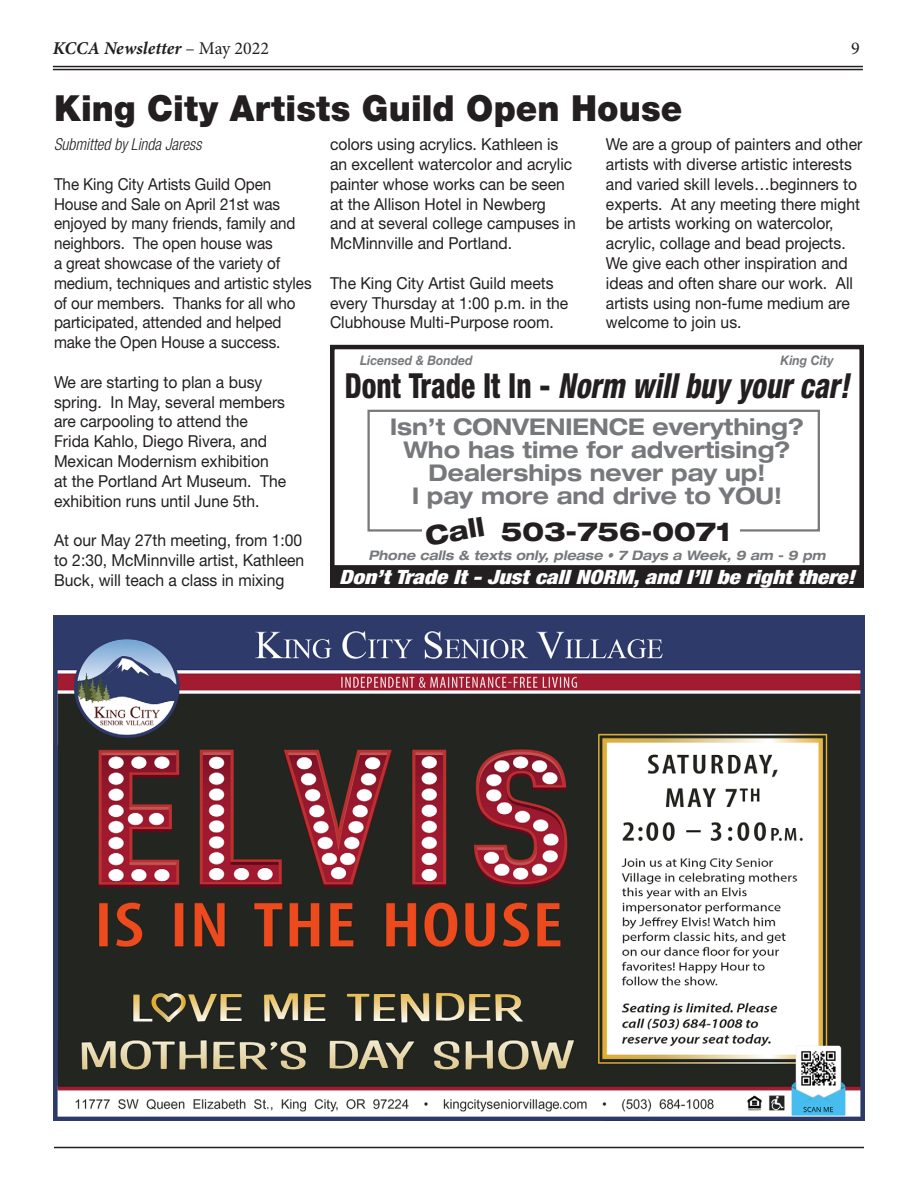
<style>
.page{position:relative;width:918px;height:1188px;background:#fff}
.page>*{position:absolute;margin:0;border:0;box-sizing:border-box;transform-origin:0 0}
.t1{font:900 36px "Helvetica Neue LT Std";letter-spacing:.005em;color:#231f20;scale:.95 1}
.t2{font:italic 800 condensed 34.65px "Helvetica Neue LT Std";color:#231f20;scale:.85 1}
.t3{font:800 expanded 26.4px "Helvetica Neue LT Std";color:#231f20;scale:.92 1}
.t4{font:800 expanded 26.25px "Helvetica Neue LT Std";color:#231f20;scale:.93 1}
.t5{font:700 expanded 23.1px/23.1px "Helvetica Neue LT Std";color:#76787b;text-align:center;scale:.92 1}
.t6{font:italic 900 condensed 19.8px "Helvetica Neue LT Std";color:#fff;scale:1.18 1}
.t7{font:italic 700 18px "Minion Pro";color:#231f20}
.t8{font:18px "Minion Pro";color:#231f20}
.t9{font:16.5px/19.8px "Helvetica Neue LT Std";color:#231f20;scale:.95 1}
.t10{font:16.5px/19.8px "Helvetica Neue LT Std";color:#231f20;scale:.92 1}
.t11{font:italic 300 condensed 16.5px "Helvetica Neue LT Std";color:#231f20;scale:.95 1}
.t12{font:italic 700 expanded 13.2px "Helvetica Neue LT Std";color:#76787b;scale:.92 1}
.t13{font:italic 700 13.2px "Helvetica Neue LT Std";color:#76787b;scale:.92 1}
.s1{font-weight:400;font-style:normal}
.s2{font-style:normal}
</style>
<div class="page">
<hr style="left:53px;top:66px;width:810px;height:1px;background:#231f20">
<hr style="left:53px;top:69px;width:810px;height:1px;background:#231f20">
<hr style="left:54px;top:1147px;width:810px;height:1px;background:#231f20">
<div style="left:332px;top:567px;width:530px;height:19px;background:#231f20"></div>
<div style="left:330px;top:565px;width:534px;height:23px;border:5px solid #231f20"></div>
<div style="left:330px;top:345px;width:534px;height:243px;border:5px solid #231f20"></div>
<div style="left:367px;top:410px;width:453px;height:122px;border:2px solid #76787b"></div>
<div style="left:422px;top:518px;width:317px;height:19px;background:#fff"></div>
<img style="left:53px;top:616px;width:812px;height:505px">
<p class="t7" style="left:53px;top:35px;width:218px">KCCA Newsletter <span class="s1">– May 2022</span></p>
<p class="t8" style="left:851px;top:36px;width:10px">9</p>
<p class="t1" style="left:54px;top:86px;width:663px">King City Artists Guild Open House</p>
<p class="t11" style="left:54px;top:135px;width:157px">Submitted by Linda Jaress</p>
<p class="t10" style="left:54px;top:174px;width:281px">The King City Artists Guild Open House and Sale on April 21st was enjoyed by many friends, family and neighbors. The open house was<br>a great showcase of the variety of medium, techniques and artistic styles of our members. Thanks for all who participated, attended and helped make the Open House a success.</p>
<p class="t9" style="left:54px;top:372px;width:246px">We are starting to plan a busy spring. In May, several members are carpooling to attend the<br>Frida Kahlo, Diego Rivera, and<br>Mexican Modernism exhibition at the Portland Art Museum. The exhibition runs until June 5th.</p>
<p class="t9" style="left:54px;top:530px;width:265px">At our May 27th meeting, from 1:00 to 2:30, McMinnville artist, Kathleen<br>Buck, will teach a class in mixing</p>
<p class="t9" style="left:606px;top:134px;width:271px">We are a group of painters and other artists with diverse artistic interests and varied skill levels…beginners to experts. At any meeting there might be artists working on watercolor, acrylic, collage and bead projects.<br>We give each other inspiration and ideas and often share our work. All artists using non-fume medium are welcome to join us.</p>
<p class="t9" style="left:330px;top:134px;width:260px">colors using acrylics. Kathleen is an excellent watercolor and acrylic painter whose works can be seen at the Allison Hotel in Newberg and at several college campuses in<br>McMinnville and Portland.</p>
<p class="t9" style="left:330px;top:273px;width:252px">The King City Artist Guild meets every Thursday at 1:00 p.m. in the<br>Clubhouse Multi-Purpose room.</p>
<p class="t13" style="left:360px;top:352px;width:124px">Licensed &amp; Bonded</p>
<p class="t13" style="left:781px;top:352px;width:59px">King City</p>
<p class="t2" style="left:345px;top:364px;width:595px"><span class="s2">Dont Trade It In -</span> Norm will buy your car!</p>
<p class="t5" style="left:390px;top:415px;width:451px">Isn’t CONVENIENCE everything?<br>Who has time for advertising?<br>Dealerships never pay up!<br>I pay more and drive to YOU!</p>
<p class="t3" style="left:501px;top:515px;width:252px">503-756-0071</p>
<p class="t12" style="left:368px;top:547px;width:498px">Phone calls &amp; texts only, please • 7 Days a Week, 9 am - 9 pm</p>
<p class="t6" style="left:339px;top:565px;width:438px">Don’t Trade It - Just call NORM, and I’ll be right there!</p>
<p class="t4" style="left:422px;top:521px;width:66px;rotate:-11deg">Call</p>
</div>
